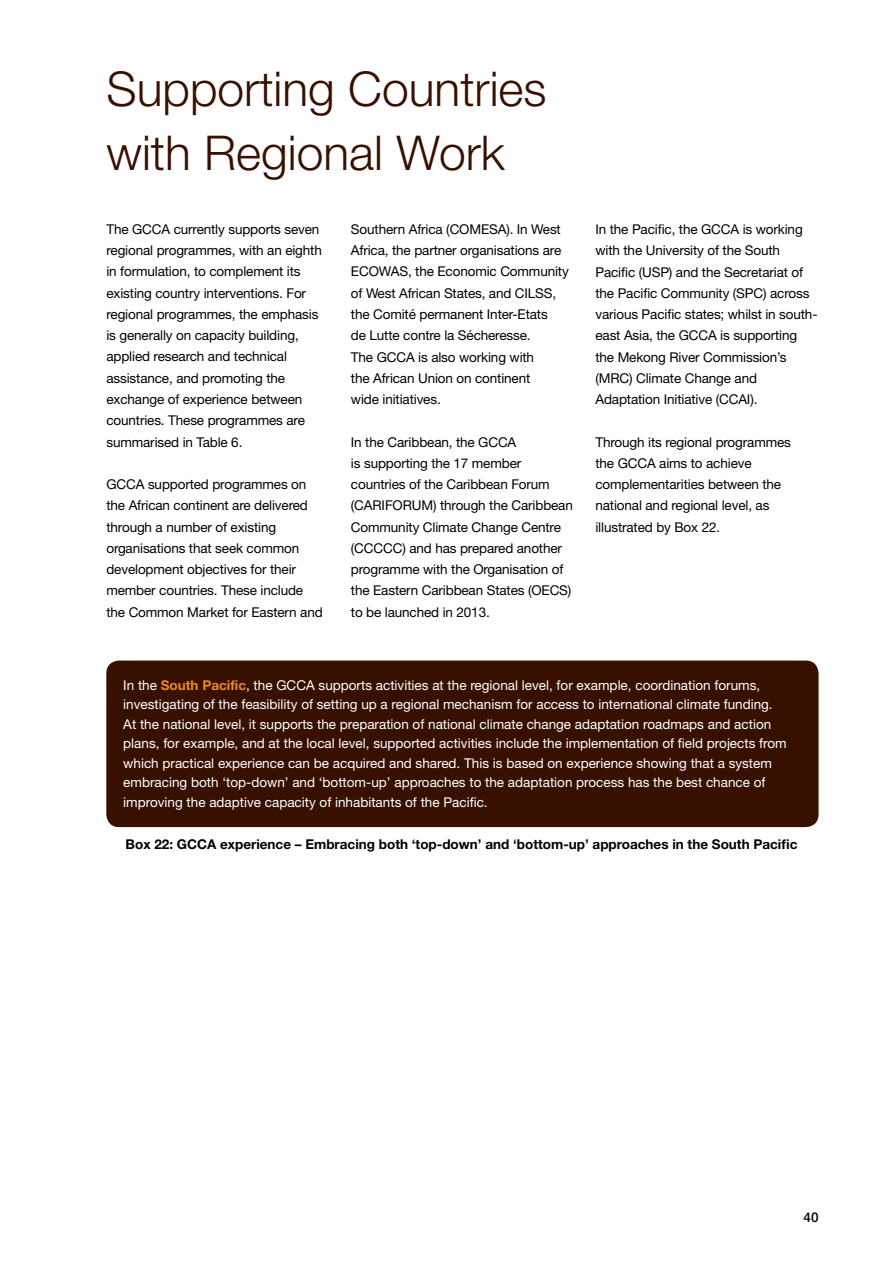
<style>
.page{position:relative;width:893px;height:1263px;background:#fff}
.page>*{position:absolute;margin:0;border:0;box-sizing:border-box;transform-origin:0 0}
.t1{font:300 48px/63.8px "Helvetica Neue LT Std";color:#371000}
.t2{font:13.5px/21.3px "Helvetica Neue LT Std";letter-spacing:-.01em;color:#000}
.t3{font:13.5px/19.5px "Helvetica Neue LT Std";color:#fff}
.t4{font:700 13.5px "Helvetica Neue LT Std";color:#000}
.t5{font:500 13.5px "Helvetica Neue LT Std";color:#000}
.s1{font-weight:700;color:#e78c1b}
</style>
<div class="page">
<div style="left:106px;top:660px;width:713px;height:167px;background:#371000;border-radius:13px"></div>
<h1 class="t1" style="left:106px;top:56px;width:442px">Supporting Countries with Regional Work</h1>
<p class="t2" style="left:106px;top:218px;width:217px">The GCCA currently supports seven regional programmes, with an eighth in formulation, to complement its existing country interventions. For regional programmes, the emphasis is generally on capacity building, applied research and technical assistance, and promoting the exchange of experience between countries. These programmes are summarised in Table 6.</p>
<p class="t2" style="left:106px;top:473px;width:218px">GCCA supported programmes on the African continent are delivered through a number of existing organisations that seek common development objectives for their member countries. These include the Common Market for Eastern and</p>
<p class="t2" style="left:351px;top:218px;width:219px">Southern Africa (COMESA). In West<br>Africa, the partner organisations are<br>ECOWAS, the Economic Community of West African States, and CILSS, the Comité permanent Inter-Etats<br>de Lutte contre la Sécheresse.<br>The GCCA is also working with<br>the African Union on continent<br>wide initiatives.</p>
<p class="t2" style="left:351px;top:431px;width:223px">In the Caribbean, the GCCA<br>is supporting the 17 member countries of the Caribbean Forum (CARIFORUM) through the Caribbean<br>Community Climate Change Centre (CCCCC) and has prepared another programme with the Organisation of the Eastern Caribbean States (OECS) to be launched in 2013.</p>
<p class="t2" style="left:595px;top:218px;width:224px">In the Pacific, the GCCA is working with the University of the South Pacific (USP) and the Secretariat of the Pacific Community (SPC) across various Pacific states; whilst in south&shy;east Asia, the GCCA is supporting the Mekong River Commission’s (MRC) Climate Change and Adaptation Initiative (CCAI).</p>
<p class="t2" style="left:595px;top:431px;width:197px">Through its regional programmes the GCCA aims to achieve complementarities between the national and regional level, as illustrated by Box 22.</p>
<p class="t3" style="left:123px;top:675px;width:665px">In the <span class="s1">South Pacific</span>, the GCCA supports activities at the regional level, for example, coordination forums, investigating of the feasibility of setting up a regional mechanism for access to international climate funding.<br>At the national level, it supports the preparation of national climate change adaptation roadmaps and action plans, for example, and at the local level, supported activities include the implementation of field projects from which practical experience can be acquired and shared. This is based on experience showing that a system embracing both ‘top-down’ and ‘bottom-up’ approaches to the adaptation process has the best chance of improving the adaptive capacity of inhabitants of the Pacific.</p>
<p class="t4" style="left:126px;top:835px;width:673px">Box 22: GCCA experience – Embracing both ‘top-down’ and ‘bottom-up’ approaches in the South Pacific</p>
<p class="t5" style="left:803px;top:1209px;width:17px">40</p>
</div>
